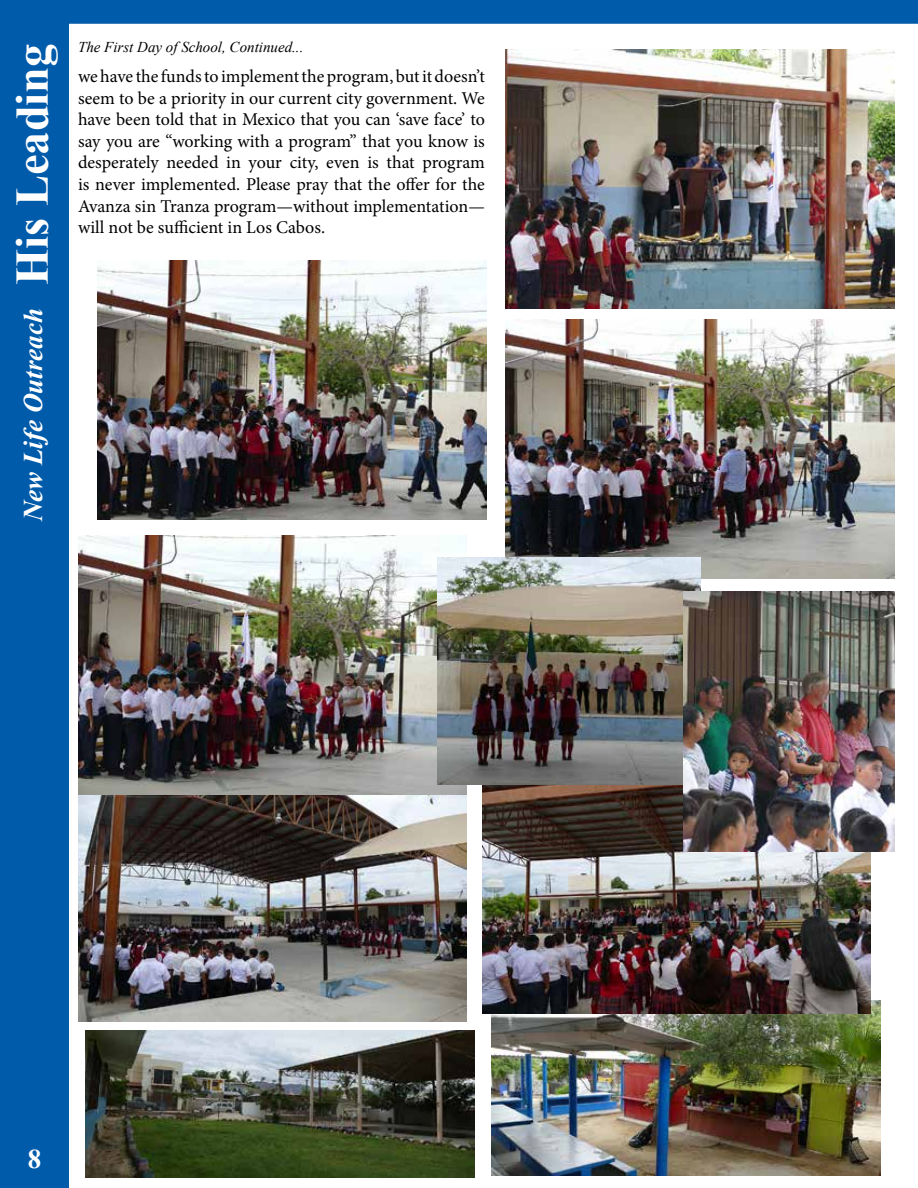
<style>
.page{position:relative;width:918px;height:1188px;background:#fff}
.page>*{position:absolute;margin:0;border:0;box-sizing:border-box;transform-origin:0 0}
.t1{font:700 46.5px "Times New Roman";color:#fff}
.t2{font:italic 700 27px "Times New Roman";color:#fff}
.t3{font:700 27px "Times New Roman";color:#fff}
.t4{font:18px/21.6px "Minion Pro";color:#000;text-align:justify}
.t5{font:italic 15px "Times New Roman";color:#000}
</style>
<div class="page">
<img style="left:85px;top:1030px;width:389px;height:147px">
<div style="left:1px;top:1px;width:67px;height:1186px;background:#005baa"></div>
<div style="left:0;top:0;width:69px;height:1188px;border:2px solid #005baa"></div>
<div style="left:1px;top:1px;width:916px;height:22px;background:#005baa"></div>
<div style="left:0;top:0;width:918px;height:24px;border:2px solid #005baa"></div>
<img style="left:78px;top:795px;width:389px;height:226px">
<img style="left:491px;top:1000px;width:389px;height:175px">
<img style="left:78px;top:536px;width:389px;height:259px">
<img style="left:98px;top:261px;width:388px;height:259px">
<img style="left:505px;top:320px;width:389px;height:259px">
<img style="left:505px;top:50px;width:389px;height:259px">
<img style="left:482px;top:784px;width:389px;height:229px">
<img style="left:437px;top:557px;width:264px;height:227px">
<img style="left:683px;top:592px;width:211px;height:259px">
<h1 class="t1" style="left:-1px;top:285px;width:243px;rotate:-90deg">His Leading</h1>
<h2 class="t2" style="left:14px;top:521px;width:214px;rotate:-90deg">New Life Outreach</h2>
<p class="t5" style="left:78px;top:37px;width:227px">The First Day of School, Continued...</p>
<p class="t4" style="left:78px;top:66px;width:408px">we have the funds to implement the program, but it doesn’t seem to be a priority in our current city government. We have been told that in Mexico that you can ‘save face’ to say you are “working with a program” that you know is desperately needed in your city, even is that program is never implemented. Please pray that the offer for the Avanza sin Tranza program—without implementation— will not be sufficient in Los Cabos.</p>
<h2 class="t3" style="left:28px;top:1139px;width:15px">8</h2>
</div>
